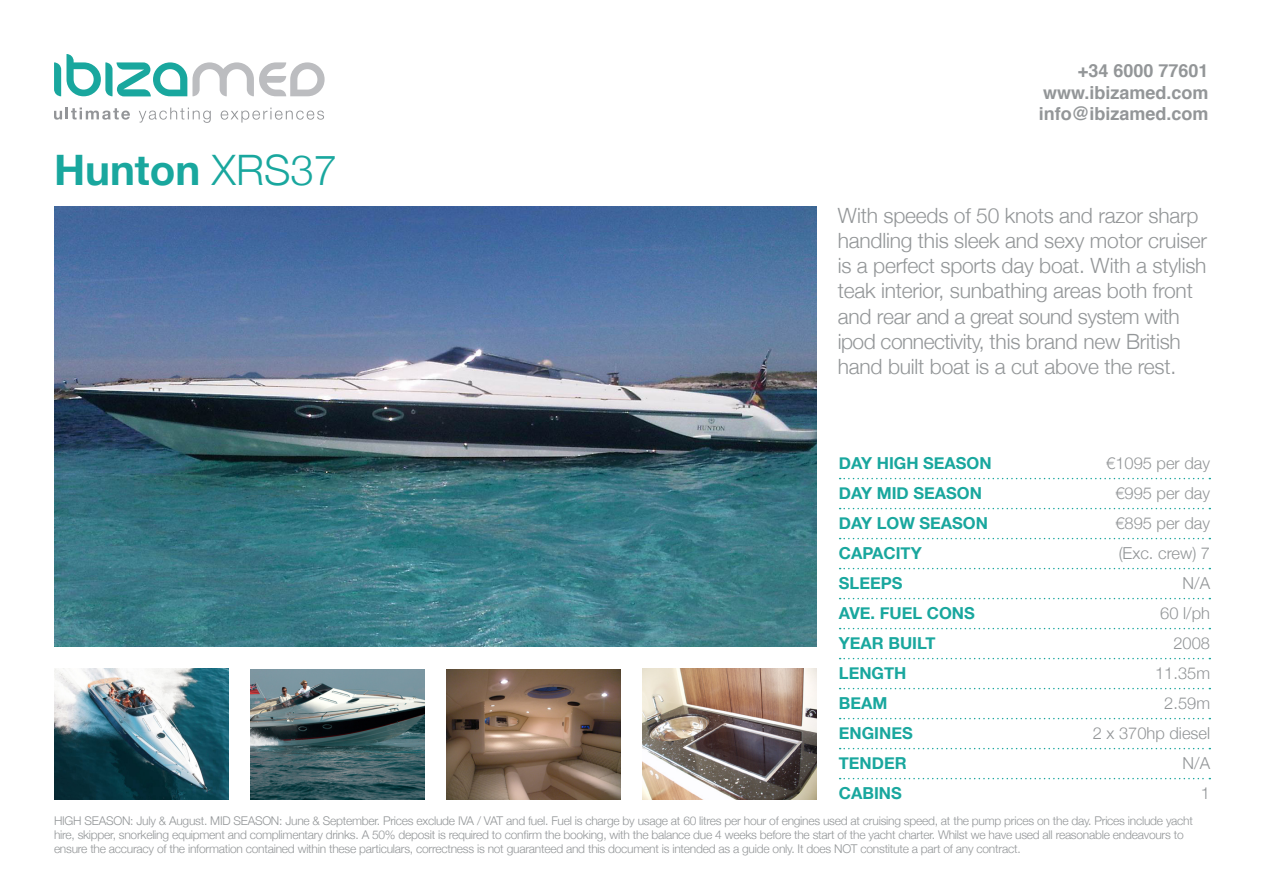
<style>
.page{position:relative;width:1263px;height:893px;background:#fff}
.page>*{position:absolute;margin:0;border:0;box-sizing:border-box;transform-origin:0 0}
.t1{font:700 42px "Helvetica Neue";color:#19a79e}
.t2{font:300 21px/25.2px "Helvetica Neue";letter-spacing:-.01em;color:#939698}
.t3{font:700 18px "Helvetica";color:#939698}
.Paragraph_Style_1{font:700 16.5px "Helvetica Neue";color:#19a79e}
.Paragraph_Style_1-2{font:300 16.5px "Helvetica Neue";color:#939698}
.t4{font:300 12px/14.2px "Helvetica Neue";letter-spacing:-.02em;color:#939698}
.s1{font-weight:300}
</style>
<div class="page">
<svg style="left:54px;top:108px;width:76px;height:12px"></svg>
<svg style="left:139px;top:108px;width:72px;height:15px"></svg>
<svg style="left:221px;top:108px;width:103px;height:15px"></svg>
<svg style="left:54px;top:62px;width:7px;height:34px"></svg>
<svg style="left:67px;top:54px;width:258px;height:42px"></svg>
<svg style="left:840px;top:478px;width:370px;height:1px"></svg>
<svg style="left:840px;top:508px;width:370px;height:1px"></svg>
<svg style="left:840px;top:538px;width:370px;height:1px"></svg>
<svg style="left:840px;top:568px;width:370px;height:1px"></svg>
<svg style="left:840px;top:598px;width:370px;height:1px"></svg>
<svg style="left:840px;top:628px;width:370px;height:1px"></svg>
<svg style="left:840px;top:658px;width:370px;height:1px"></svg>
<svg style="left:840px;top:688px;width:370px;height:1px"></svg>
<svg style="left:840px;top:718px;width:370px;height:1px"></svg>
<svg style="left:840px;top:748px;width:370px;height:1px"></svg>
<svg style="left:840px;top:778px;width:370px;height:1px"></svg>
<img style="left:54px;top:207px;width:763px;height:439px">
<img style="left:250px;top:669px;width:175px;height:130px">
<img style="left:446px;top:670px;width:174px;height:129px">
<img style="left:642px;top:669px;width:174px;height:130px">
<img style="left:54px;top:669px;width:175px;height:130px">
<p class="t1" style="left:54px;top:132px;width:285px">Hunton <span class="s1">XRS37</span></p>
<p class="t3" style="left:1078px;top:56px;width:132px">+34 6000 77601</p>
<p class="t3" style="left:1043px;top:78px;width:167px">www.ibizamed.com</p>
<p class="t3" style="left:1039px;top:99px;width:171px">info@ibizamed.com</p>
<p class="t2" style="left:838px;top:201px;width:371px">With speeds of 50 knots and razor sharp handling this sleek and sexy motor cruiser is a perfect sports day boat. With a stylish teak interior, sunbathing areas both front and rear and a great sound system with ipod connectivity, this brand new British hand built boat is a cut above the rest.</p>
<p class="Paragraph_Style_1" style="left:839px;top:448px;width:154px">DAY HIGH SEASON</p>
<p class="Paragraph_Style_1-2" style="left:1106px;top:450px;width:105px">€1095 per day</p>
<p class="Paragraph_Style_1" style="left:839px;top:478px;width:145px">DAY MID SEASON</p>
<p class="Paragraph_Style_1-2" style="left:1115px;top:480px;width:96px">€995 per day</p>
<p class="Paragraph_Style_1" style="left:839px;top:508px;width:151px">DAY LOW SEASON</p>
<p class="Paragraph_Style_1-2" style="left:1115px;top:510px;width:96px">€895 per day</p>
<p class="Paragraph_Style_1" style="left:839px;top:538px;width:84px">CAPACITY</p>
<p class="Paragraph_Style_1-2" style="left:1119px;top:540px;width:93px">(Exc. crew) 7</p>
<p class="Paragraph_Style_1" style="left:839px;top:568px;width:65px">SLEEPS</p>
<p class="Paragraph_Style_1-2" style="left:1182px;top:570px;width:29px">N/A</p>
<p class="Paragraph_Style_1" style="left:839px;top:598px;width:137px">AVE. FUEL CONS</p>
<p class="Paragraph_Style_1-2" style="left:1160px;top:600px;width:51px">60 l/ph</p>
<p class="Paragraph_Style_1" style="left:839px;top:628px;width:98px">YEAR BUILT</p>
<p class="Paragraph_Style_1-2" style="left:1173px;top:630px;width:38px">2008</p>
<p class="Paragraph_Style_1" style="left:839px;top:658px;width:69px">LENGTH</p>
<p class="Paragraph_Style_1-2" style="left:1155px;top:660px;width:57px">11.35m</p>
<p class="Paragraph_Style_1" style="left:839px;top:688px;width:50px">BEAM</p>
<p class="Paragraph_Style_1-2" style="left:1164px;top:690px;width:47px">2.59m</p>
<p class="Paragraph_Style_1" style="left:839px;top:718px;width:75px">ENGINES</p>
<p class="Paragraph_Style_1-2" style="left:1093px;top:720px;width:119px">2 x 370hp diesel</p>
<p class="Paragraph_Style_1" style="left:839px;top:748px;width:69px">TENDER</p>
<p class="Paragraph_Style_1-2" style="left:1182px;top:750px;width:29px">N/A</p>
<p class="Paragraph_Style_1" style="left:839px;top:778px;width:64px">CABINS</p>
<p class="Paragraph_Style_1-2" style="left:1201px;top:780px;width:11px">1</p>
<p class="t4" style="left:54px;top:812px;width:1140px">HIGH SEASON: July &amp; August. MID SEASON: June &amp; September. Prices exclude IVA / VAT and fuel. Fuel is charge by usage at 60 litres per hour of engines used at cruising speed, at the pump prices on the day. Prices include yacht hire, skipper, snorkeling equipment and complimentary drinks. A 50% deposit is required to confirm the booking, with the balance due 4 weeks before the start of the yacht charter. Whilst we have used all reasonable endeavours to ensure the accuracy of the information contained within these particulars, correctness is not guaranteed and this document is intended as a guide only. It does NOT constitute a part of any contract.</p>
</div>
